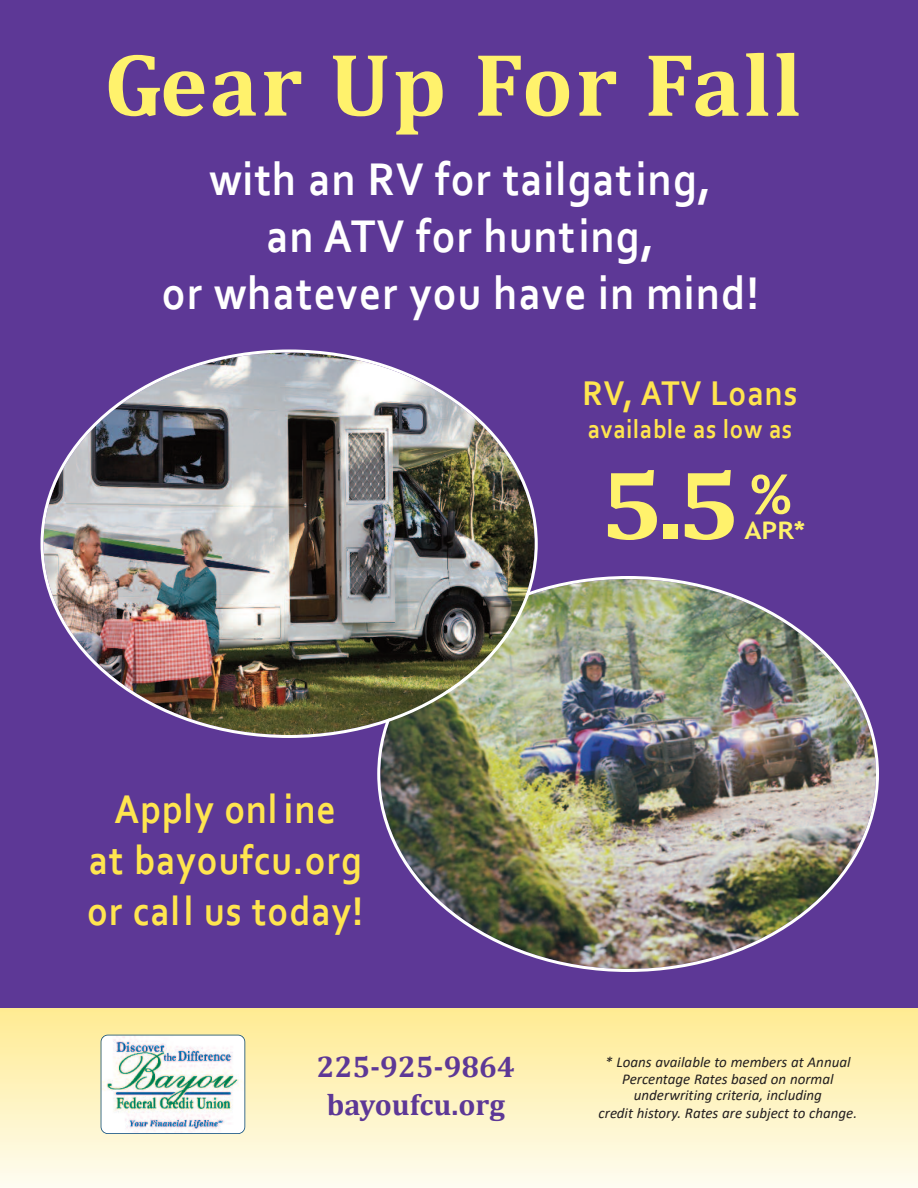
<style>
.page{position:relative;width:918px;height:1188px;background:#fff}
.page>*{position:absolute;margin:0;border:0;box-sizing:border-box;transform-origin:0 0}
.t1{font:700 99px "Cambria";color:#fff26c;scale:1.1 1}
.t2{font:700 90px "Cambria";letter-spacing:.03em;color:#fff26c}
.t3{font:700 54px "Trebuchet MS";color:#fff26c;scale:1.11 1}
.t4{font:700 48px/57px "Corbel";letter-spacing:.025em;color:#fff;text-align:center;scale:.9 1}
.t5{font:700 42px/51px "Corbel";letter-spacing:.025em;color:#ffe54f;text-align:center;scale:.9 1}
.t6{font:700 36px "Corbel";letter-spacing:.025em;color:#ffe54f;scale:.9 1}
.t7{font:700 30px/37.5px "Cambria";color:#5d3896;text-align:center}
.t8{font:700 27px "Corbel";letter-spacing:.025em;color:#ffe54f;scale:.9 1}
.t9{font:700 24.3px "Trebuchet MS";color:#fff26c;scale:1.11 1}
.t10{font:italic 15px/16.5px "Calibri";color:#231f20;text-align:center}
</style>
<div class="page">
<div style="left:0;top:0;width:918px;height:1008px;background:#5d3896"></div>
<img style="left:377px;top:576px;width:502px;height:396px">
<svg style="left:0;top:1008px;width:918px;height:180px;background:#fef3c2"></svg>
<img style="left:102px;top:1035px;width:143px;height:98px;border-radius:6px">
<div style="left:101px;top:1035px;width:144px;height:99px;border:2px solid #01457f;border-radius:7px"></div>
<img style="left:40px;top:350px;width:498px;height:388px">
<h2 class="t2" style="left:104px;top:30px;width:699px">Gear Up For Fall</h2>
<h3 class="t4" style="left:162px;top:155px;width:665px">with an RV for tailgating,<br>an ATV for hunting,<br>or whatever you have in mind!</h3>
<h3 class="t6" style="left:583px;top:378px;width:240px">RV, ATV Loans</h3>
<h3 class="t8" style="left:588px;top:418px;width:229px">available as low as</h3>
<h3 class="t3" style="left:751px;top:463px;width:38px">%</h3>
<h1 class="t1" style="left:600px;top:445px;width:130px">5.5</h1>
<h3 class="t9" style="left:744px;top:517px;width:57px">APR*</h3>
<h3 class="t5" style="left:87px;top:788px;width:308px">Apply onl ine<br>at bayoufcu.org or call us today!</h3>
<h3 class="t7" style="left:317px;top:1048px;width:199px">225-925-9864 bayoufcu.org</h3>
<p class="t10" style="left:605px;top:1055px;width:247px">* Loans available to members at Annual<br>Percentage Rates based on normal underwriting criteria, including</p>
<p class="t10" style="left:599px;top:1106px;width:260px">credit history. Rates are subject to change.</p>
</div>
